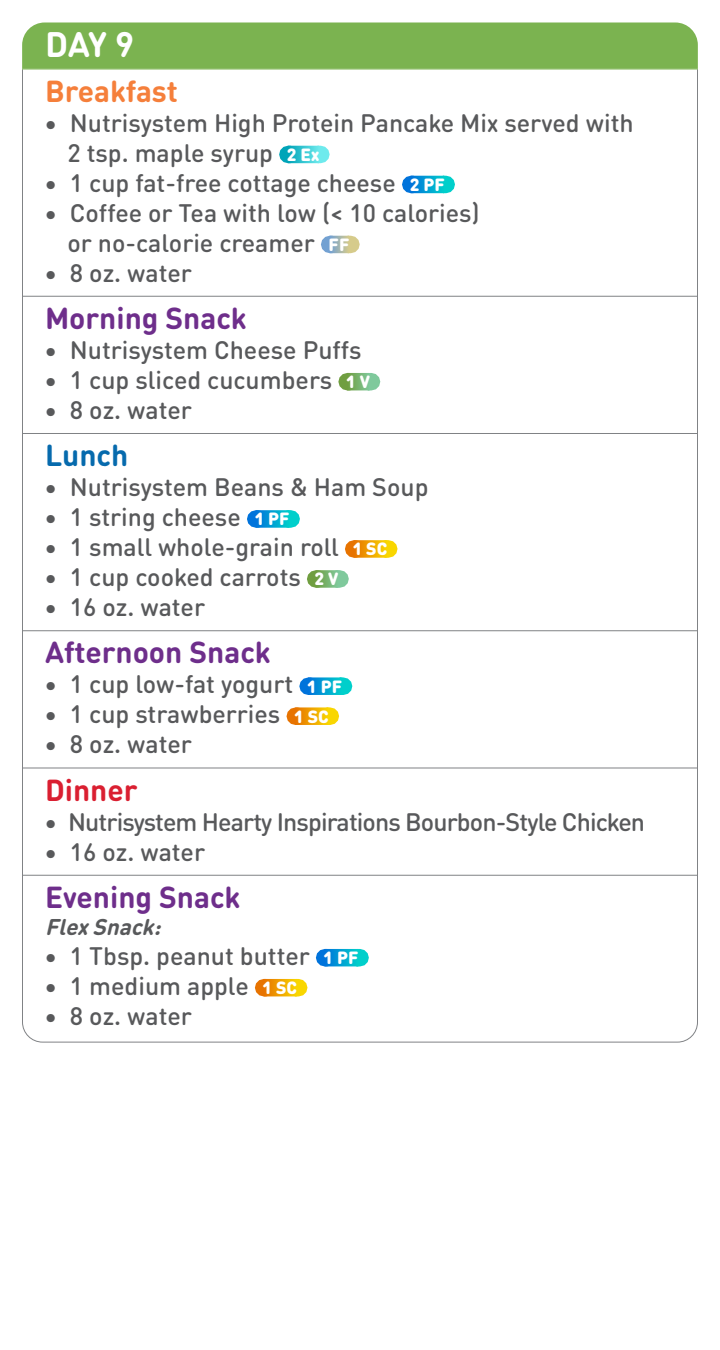
<style>
.page{position:relative;width:720px;height:1350px;background:#fff}
.page>*{position:absolute;margin:0;border:0;box-sizing:border-box;transform-origin:0 0}
.t1{font:700 35px "DIN Round OT";color:#fff}
.t2{font:700 30px "DIN Round OT";color:#6e2e8b}
.t3{font:700 30px "DIN Round OT";color:#f57f3b}
.t4{font:700 30px "DIN Round OT";color:#da1f31}
.t5{font:700 30px "DIN Round OT";color:#066aad}
.t6{font:500 25px/30px "DIN Round OT";color:#58595b}
.t7{font:500 25px "DIN Round OT";letter-spacing:-.035em;color:#58595b}
.t8{font:italic 700 22.5px "DIN Round OT";color:#58595b}
.s1{font-weight:900;font-size:17.5px;color:#fff}
</style>
<div class="page">
<div style="left:22px;top:22px;width:676px;height:47px;background:#7bb350"></div>
<hr style="left:22px;top:69px;width:1px;height:40px;background:#808285">
<hr style="left:697px;top:69px;width:1px;height:40px;background:#808285">
<hr style="left:22px;top:69px;width:676px;height:1px;background:#7bb350">
<hr style="left:22px;top:102px;width:1px;height:197px;background:#808285">
<hr style="left:697px;top:102px;width:1px;height:197px;background:#808285">
<svg style="left:289px;top:146px;width:14px;height:17px"></svg>
<svg style="left:288px;top:146px;width:1px;height:17px"></svg>
<svg style="left:303px;top:146px;width:16px;height:17px"></svg>
<svg style="left:412px;top:176px;width:15px;height:17px"></svg>
<svg style="left:411px;top:176px;width:1px;height:17px"></svg>
<svg style="left:427px;top:176px;width:18px;height:17px"></svg>
<svg style="left:331px;top:236px;width:8px;height:17px"></svg>
<svg style="left:330px;top:236px;width:1px;height:17px"></svg>
<svg style="left:339px;top:236px;width:10px;height:17px"></svg>
<hr style="left:22px;top:293px;width:1px;height:43px;background:#808285">
<hr style="left:697px;top:293px;width:1px;height:43px;background:#808285">
<hr style="left:22px;top:296px;width:676px;height:1px;background:#808285">
<hr style="left:22px;top:329px;width:1px;height:107px;background:#808285">
<hr style="left:697px;top:329px;width:1px;height:107px;background:#808285">
<svg style="left:348px;top:373px;width:10px;height:17px"></svg>
<svg style="left:347px;top:373px;width:1px;height:17px"></svg>
<svg style="left:358px;top:373px;width:12px;height:17px"></svg>
<hr style="left:22px;top:430px;width:1px;height:43px;background:#808285">
<hr style="left:697px;top:430px;width:1px;height:43px;background:#808285">
<hr style="left:22px;top:433px;width:676px;height:1px;background:#808285">
<hr style="left:22px;top:466px;width:1px;height:167px;background:#808285">
<hr style="left:697px;top:466px;width:1px;height:167px;background:#808285">
<svg style="left:257px;top:510px;width:15px;height:18px"></svg>
<svg style="left:256px;top:510px;width:1px;height:18px"></svg>
<svg style="left:272px;top:510px;width:18px;height:18px"></svg>
<svg style="left:355px;top:540px;width:15px;height:18px"></svg>
<svg style="left:354px;top:540px;width:1px;height:18px"></svg>
<svg style="left:370px;top:540px;width:17px;height:18px"></svg>
<svg style="left:317px;top:570px;width:10px;height:18px"></svg>
<svg style="left:316px;top:570px;width:1px;height:18px"></svg>
<svg style="left:327px;top:570px;width:12px;height:18px"></svg>
<hr style="left:22px;top:627px;width:1px;height:44px;background:#808285">
<hr style="left:697px;top:627px;width:1px;height:44px;background:#808285">
<hr style="left:22px;top:630px;width:676px;height:1px;background:#808285">
<hr style="left:22px;top:663px;width:1px;height:108px;background:#808285">
<hr style="left:697px;top:663px;width:1px;height:108px;background:#808285">
<svg style="left:309px;top:677px;width:16px;height:18px"></svg>
<svg style="left:308px;top:677px;width:1px;height:18px"></svg>
<svg style="left:325px;top:677px;width:17px;height:18px"></svg>
<svg style="left:296px;top:707px;width:16px;height:18px"></svg>
<svg style="left:295px;top:707px;width:1px;height:18px"></svg>
<svg style="left:312px;top:707px;width:17px;height:18px"></svg>
<hr style="left:22px;top:765px;width:1px;height:43px;background:#808285">
<hr style="left:697px;top:765px;width:1px;height:43px;background:#808285">
<hr style="left:22px;top:768px;width:676px;height:1px;background:#808285">
<hr style="left:22px;top:801px;width:1px;height:77px;background:#808285">
<hr style="left:697px;top:801px;width:1px;height:77px;background:#808285">
<hr style="left:22px;top:872px;width:1px;height:43px;background:#808285">
<hr style="left:697px;top:872px;width:1px;height:43px;background:#808285">
<hr style="left:22px;top:875px;width:676px;height:1px;background:#808285">
<hr style="left:22px;top:908px;width:1px;height:104px;background:#808285">
<hr style="left:697px;top:908px;width:1px;height:104px;background:#808285">
<svg style="left:326px;top:949px;width:15px;height:17px"></svg>
<svg style="left:325px;top:949px;width:1px;height:17px"></svg>
<svg style="left:341px;top:949px;width:18px;height:17px"></svg>
<svg style="left:22px;top:979px;width:676px;height:64px"></svg>
<h1 class="t1" style="left:45px;top:21px;width:91px">DAY 9</h1>
<p class="t3" style="left:45px;top:71px;width:134px">Breakfast</p>
<p class="t6" style="left:68px;top:107px;width:568px;text-indent:-23px">• Nutrisystem High Protein Pancake Mix served with<br>2 tsp. maple syrup <span class="s1">2 Ex</span></p>
<p class="t6" style="left:44px;top:167px;width:402px">• 1 cup fat-free cottage cheese <span class="s1">2 PF</span></p>
<p class="t6" style="left:68px;top:197px;width:414px;text-indent:-23px">• Coffee or Tea with low (&lt; 10 calories) or no-calorie creamer <span class="s1">FF</span></p>
<p class="t6" style="left:44px;top:257px;width:149px">• 8 oz. water</p>
<p class="t2" style="left:45px;top:299px;width:203px">Morning Snack</p>
<p class="t6" style="left:44px;top:335px;width:319px">• Nutrisystem Cheese Puffs</p>
<p class="t6" style="left:44px;top:365px;width:327px">• 1 cup sliced cucumbers <span class="s1">1 V</span></p>
<p class="t6" style="left:44px;top:395px;width:149px">• 8 oz. water</p>
<p class="t5" style="left:45px;top:436px;width:85px">Lunch</p>
<p class="t6" style="left:44px;top:472px;width:386px">• Nutrisystem Beans &amp; Ham Soup</p>
<p class="t6" style="left:44px;top:502px;width:247px">• 1 string cheese <span class="s1">1 PF</span></p>
<p class="t6" style="left:44px;top:532px;width:345px">• 1 small whole-grain roll <span class="s1">1 SC</span></p>
<p class="t6" style="left:44px;top:562px;width:296px">• 1 cup cooked carrots <span class="s1">2 V</span></p>
<p class="t6" style="left:44px;top:592px;width:162px">• 16 oz. water</p>
<p class="t2" style="left:45px;top:633px;width:227px">Afternoon Snack</p>
<p class="t6" style="left:44px;top:669px;width:299px">• 1 cup low-fat yogurt <span class="s1">1 PF</span></p>
<p class="t6" style="left:44px;top:699px;width:286px">• 1 cup strawberries <span class="s1">1 SC</span></p>
<p class="t6" style="left:44px;top:729px;width:149px">• 8 oz. water</p>
<p class="t4" style="left:45px;top:770px;width:94px">Dinner</p>
<p class="t7" style="left:44px;top:806px;width:603px">• Nutrisystem Hearty Inspirations Bourbon-Style Chicken</p>
<p class="t6" style="left:44px;top:836px;width:162px">• 16 oz. water</p>
<p class="t2" style="left:45px;top:878px;width:197px">Evening Snack</p>
<p class="t8" style="left:45px;top:912px;width:124px">FlexSnack:</p>
<p class="t6" style="left:44px;top:941px;width:316px">• 1 Tbsp. peanut butter <span class="s1">1 PF</span></p>
<p class="t6" style="left:44px;top:971px;width:255px">• 1 medium apple <span class="s1">1 SC</span></p>
<p class="t6" style="left:44px;top:1001px;width:149px">• 8 oz. water</p>
</div>
